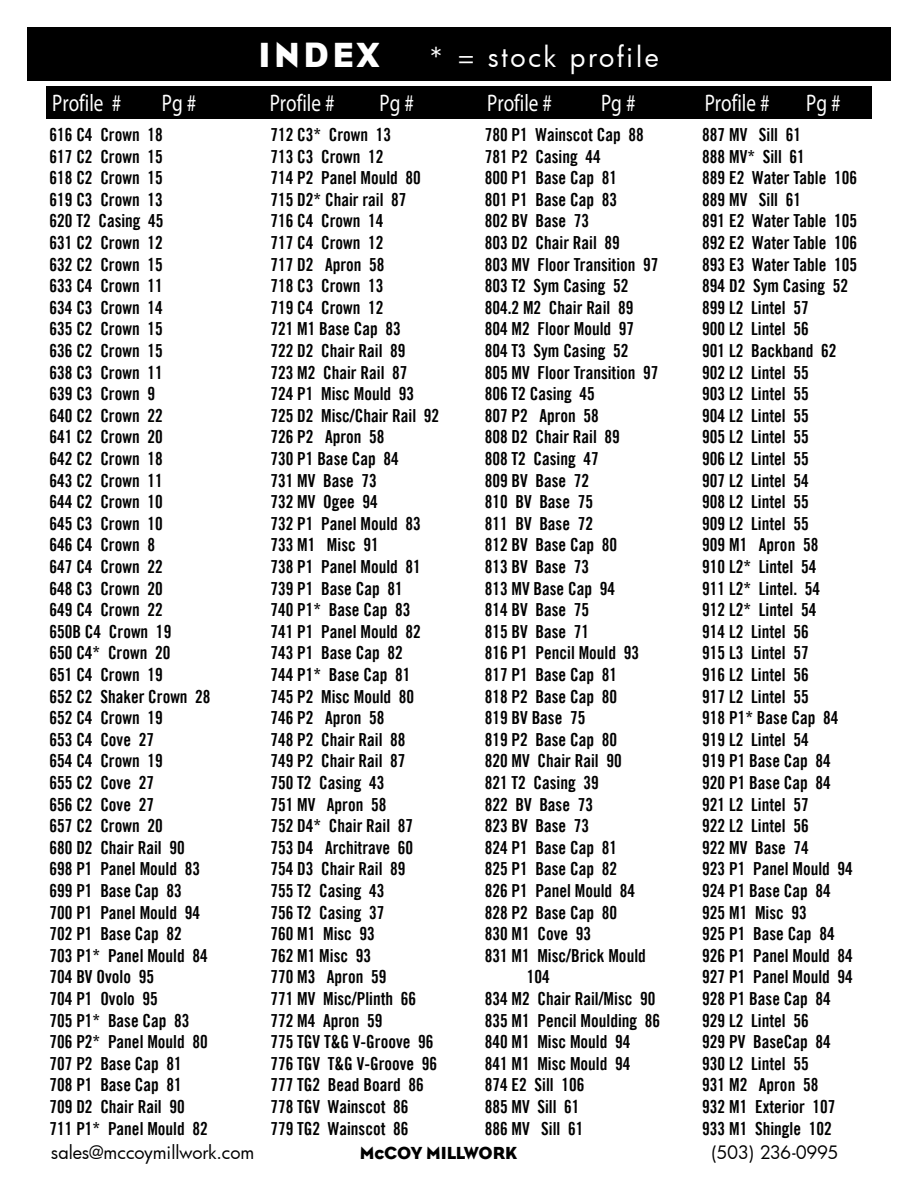
<style>
.page{position:relative;width:918px;height:1188px;background:#fff}
.page>*{position:absolute;margin:0;border:0;box-sizing:border-box;transform-origin:0 0}
.t1{font:36px "Eagle";letter-spacing:.1em;color:#fff}
.t2{font:27px "Futura";letter-spacing:.095em;color:#fff}
.t3{font:24px "Myriad Pro";color:#fff;scale:.8 1}
.t4{font:18px/21.6px "Trade Gothic LT Bold Cond Twenty";color:#000;scale:.96 1}
.t5{font:18px "Futura";letter-spacing:-.005em;color:#000}
.t6{font:18px "Eagle";color:#000}
.t7{font:18px "Futura";letter-spacing:-.025em;color:#000}
</style>
<div class="page">
<div style="left:27px;top:27px;width:863px;height:54px;background:#000"></div>
<div style="left:46px;top:86px;width:826px;height:32px;background:#000"></div>
<h1 class="t1" style="left:258px;top:34px;width:123px">INDEX</h1>
<h2 class="t2" style="left:428px;top:39px;width:232px">* = stock profile</h2>
<h3 class="t3" style="left:52px;top:88px;width:88px">Profile #</h3>
<h3 class="t3" style="left:162px;top:88px;width:45px">Pg #</h3>
<h3 class="t3" style="left:270px;top:88px;width:83px">Profile #</h3>
<h3 class="t3" style="left:379px;top:88px;width:45px">Pg #</h3>
<h3 class="t3" style="left:487px;top:88px;width:83px">Profile #</h3>
<h3 class="t3" style="left:601px;top:88px;width:45px">Pg #</h3>
<h3 class="t3" style="left:705px;top:88px;width:83px">Profile #</h3>
<h3 class="t3" style="left:806px;top:88px;width:45px">Pg #</h3>
<p class="t4" style="left:50px;top:124px;width:169px">616 C4 Crown 18<br>617 C2 Crown 15<br>618 C2 Crown 15<br>619 C3 Crown 13<br>620 T2 Casing 45<br>631 C2 Crown 12<br>632 C2 Crown 15<br>633 C4 Crown 11<br>634 C3 Crown 14<br>635 C2 Crown 15<br>636 C2 Crown 15<br>638 C3 Crown 11<br>639 C3 Crown 9<br>640 C2 Crown 22<br>641 C2 Crown 20<br>642 C2 Crown 18<br>643 C2 Crown 11<br>644 C2 Crown 10<br>645 C3 Crown 10<br>646 C4 Crown 8<br>647 C4 Crown 22<br>648 C3 Crown 20<br>649 C4 Crown 22<br>650B C4 Crown 19<br>650 C4* Crown 20<br>651 C4 Crown 19<br>652 C2 Shaker Crown 28<br>652 C4 Crown 19<br>653 C4 Cove 27<br>654 C4 Crown 19<br>655 C2 Cove 27<br>656 C2 Cove 27<br>657 C2 Crown 20<br>680 D2 Chair Rail 90<br>698 P1 Panel Mould 83<br>699 P1 Base Cap 83<br>700 P1 Panel Mould 94<br>702 P1 Base Cap 82<br>703 P1* Panel Mould 84<br>704 BV Ovolo 95<br>704 P1 Ovolo 95<br>705 P1* Base Cap 83<br>706 P2* Panel Mould 80<br>707 P2 Base Cap 81<br>708 P1 Base Cap 81<br>709 D2 Chair Rail 90<br>711 P1* Panel Mould 82</p>
<p class="t4" style="left:270px;top:124px;width:177px">712 C3* Crown 13<br>713 C3 Crown 12<br>714 P2 Panel Mould 80<br>715 D2* Chair rail 87<br>716 C4 Crown 14<br>717 C4 Crown 12<br>717 D2 Apron 58<br>718 C3 Crown 13<br>719 C4 Crown 12<br>721 M1 Base Cap 83<br>722 D2 Chair Rail 89<br>723 M2 Chair Rail 87<br>724 P1 Misc Mould 93<br>725 D2 Misc/Chair Rail 92<br>726 P2 Apron 58<br>730 P1 Base Cap 84<br>731 MV Base 73<br>732 MV Ogee 94<br>732 P1 Panel Mould 83<br>733 M1 Misc 91<br>738 P1 Panel Mould 81<br>739 P1 Base Cap 81<br>740 P1* Base Cap 83<br>741 P1 Panel Mould 82<br>743 P1 Base Cap 82<br>744 P1* Base Cap 81<br>745 P2 Misc Mould 80<br>746 P2 Apron 58<br>748 P2 Chair Rail 88<br>749 P2 Chair Rail 87<br>750 T2 Casing 43<br>751 MV Apron 58<br>752 D4* Chair Rail 87<br>753 D4 Architrave 60<br>754 D3 Chair Rail 89<br>755 T2 Casing 43<br>756 T2 Casing 37<br>760 M1 Misc 93<br>762 M1 Misc 93<br>770 M3 Apron 59<br>771 MV Misc/Plinth 66<br>772 M4 Apron 59<br>775 TGV T&amp;G V-Groove 96<br>776 TGV T&amp;G V-Groove 96<br>777 TG2 Bead Board 86<br>778 TGV Wainscot 86<br>779 TG2 Wainscot 86</p>
<p class="t4" style="left:485px;top:124px;width:167px">780 P1 Wainscot Cap 88</p>
<p class="t4" style="left:702px;top:124px;width:163px">887 MV Sill 61<br>888 MV* Sill 61<br>889 E2 Water Table 106<br>889 MV Sill 61<br>891 E2 Water Table 105<br>892 E2 Water Table 106<br>893 E3 Water Table 105<br>894 D2 Sym Casing 52<br>899 L2 Lintel 57<br>900 L2 Lintel 56<br>901 L2 Backband 62<br>902 L2 Lintel 55<br>903 L2 Lintel 55<br>904 L2 Lintel 55<br>905 L2 Lintel 55<br>906 L2 Lintel 55<br>907 L2 Lintel 54<br>908 L2 Lintel 55<br>909 L2 Lintel 55<br>909 M1 Apron 58<br>910 L2* Lintel 54<br>911 L2* Lintel. 54<br>912 L2* Lintel 54<br>914 L2 Lintel 56<br>915 L3 Lintel 57<br>916 L2 Lintel 56<br>917 L2 Lintel 55<br>918 P1* Base Cap 84<br>919 L2 Lintel 54<br>919 P1 Base Cap 84<br>920 P1 Base Cap 84<br>921 L2 Lintel 57<br>922 L2 Lintel 56<br>922 MV Base 74<br>923 P1 Panel Mould 94<br>924 P1 Base Cap 84<br>925 M1 Misc 93<br>925 P1 Base Cap 84<br>926 P1 Panel Mould 84<br>927 P1 Panel Mould 94<br>928 P1 Base Cap 84<br>929 L2 Lintel 56<br>929 PV BaseCap 84<br>930 L2 Lintel 55<br>931 M2 Apron 58<br>932 M1 Exterior 107<br>933 M1 Shingle 102</p>
<p class="t4" style="left:485px;top:145px;width:122px">781 P2 Casing 44</p>
<p class="t4" style="left:485px;top:167px;width:139px">800 P1 Base Cap 81</p>
<p class="t4" style="left:485px;top:189px;width:139px">801 P1 Base Cap 83</p>
<p class="t4" style="left:485px;top:210px;width:110px">802 BV Base 73</p>
<p class="t4" style="left:485px;top:232px;width:142px">803 D2 Chair Rail 89</p>
<p class="t4" style="left:485px;top:253px;width:183px">803 MV Floor Transition 97</p>
<p class="t4" style="left:485px;top:275px;width:151px">803 T2 Sym Casing 52</p>
<p class="t4" style="left:485px;top:297px;width:156px">804.2 M2 Chair Rail 89</p>
<p class="t4" style="left:485px;top:318px;width:157px">804 M2 Floor Mould 97</p>
<p class="t4" style="left:485px;top:340px;width:151px">804 T3 Sym Casing 52</p>
<p class="t4" style="left:485px;top:361px;width:183px">805 MV Floor Transition 97</p>
<p class="t4" style="left:485px;top:383px;width:116px">806 T2 Casing 45</p>
<p class="t4" style="left:485px;top:405px;width:120px">807 P2 Apron 58</p>
<p class="t4" style="left:485px;top:426px;width:142px">808 D2 Chair Rail 89</p>
<p class="t4" style="left:485px;top:448px;width:120px">808 T2 Casing 47</p>
<p class="t4" style="left:485px;top:469px;width:110px">809 BV Base 72</p>
<p class="t4" style="left:485px;top:491px;width:114px">810 BV Base 75</p>
<p class="t4" style="left:485px;top:513px;width:114px">811 BV Base 72</p>
<p class="t4" style="left:485px;top:534px;width:139px">812 BV Base Cap 80</p>
<p class="t4" style="left:485px;top:556px;width:110px">813 BV Base 73</p>
<p class="t4" style="left:485px;top:577px;width:137px">813 MV Base Cap 94</p>
<p class="t4" style="left:485px;top:599px;width:110px">814 BV Base 75</p>
<p class="t4" style="left:485px;top:621px;width:110px">815 BV Base 71</p>
<p class="t4" style="left:485px;top:642px;width:162px">816 P1 Pencil Mould 93</p>
<p class="t4" style="left:485px;top:664px;width:139px">817 P1 Base Cap 81</p>
<p class="t4" style="left:485px;top:685px;width:139px">818 P2 Base Cap 80</p>
<p class="t4" style="left:485px;top:707px;width:106px">819 BV Base 75</p>
<p class="t4" style="left:485px;top:729px;width:139px">819 P2 Base Cap 80</p>
<p class="t4" style="left:485px;top:750px;width:144px">820 MV Chair Rail 90</p>
<p class="t4" style="left:485px;top:772px;width:120px">821 T2 Casing 39</p>
<p class="t4" style="left:485px;top:793px;width:114px">822 BV Base 73</p>
<p class="t4" style="left:485px;top:815px;width:110px">823 BV Base 73</p>
<p class="t4" style="left:485px;top:837px;width:139px">824 P1 Base Cap 81</p>
<p class="t4" style="left:485px;top:858px;width:139px">825 P1 Base Cap 82</p>
<p class="t4" style="left:485px;top:880px;width:158px">826 P1 Panel Mould 84</p>
<p class="t4" style="left:485px;top:901px;width:139px">828 P2 Base Cap 80</p>
<p class="t4" style="left:485px;top:923px;width:112px">830 M1 Cove 93</p>
<p class="t4" style="left:485px;top:945px;width:169px">831 M1 Misc/Brick Mould</p>
<p class="t4" style="left:527px;top:966px;width:25px">104</p>
<p class="t4" style="left:485px;top:988px;width:179px">834 M2 Chair Rail/Misc 90</p>
<p class="t4" style="left:485px;top:1009px;width:184px">835 M1 Pencil Moulding 86</p>
<p class="t4" style="left:485px;top:1031px;width:153px">840 M1 Misc Mould 94</p>
<p class="t4" style="left:485px;top:1053px;width:153px">841 M1 Misc Mould 94</p>
<p class="t4" style="left:485px;top:1074px;width:105px">874 E2 Sill 106</p>
<p class="t4" style="left:485px;top:1096px;width:100px">885 MV Sill 61</p>
<p class="t4" style="left:485px;top:1117px;width:104px">886 MV Sill 61</p>
<p class="t5" style="left:51px;top:1140px;width:205px">sales@mccoymillwork.com</p>
<p class="t6" style="left:360px;top:1143px;width:159px">McCOY MILLWORK</p>
<p class="t7" style="left:711px;top:1140px;width:129px">(503) 236-0995</p>
</div>
